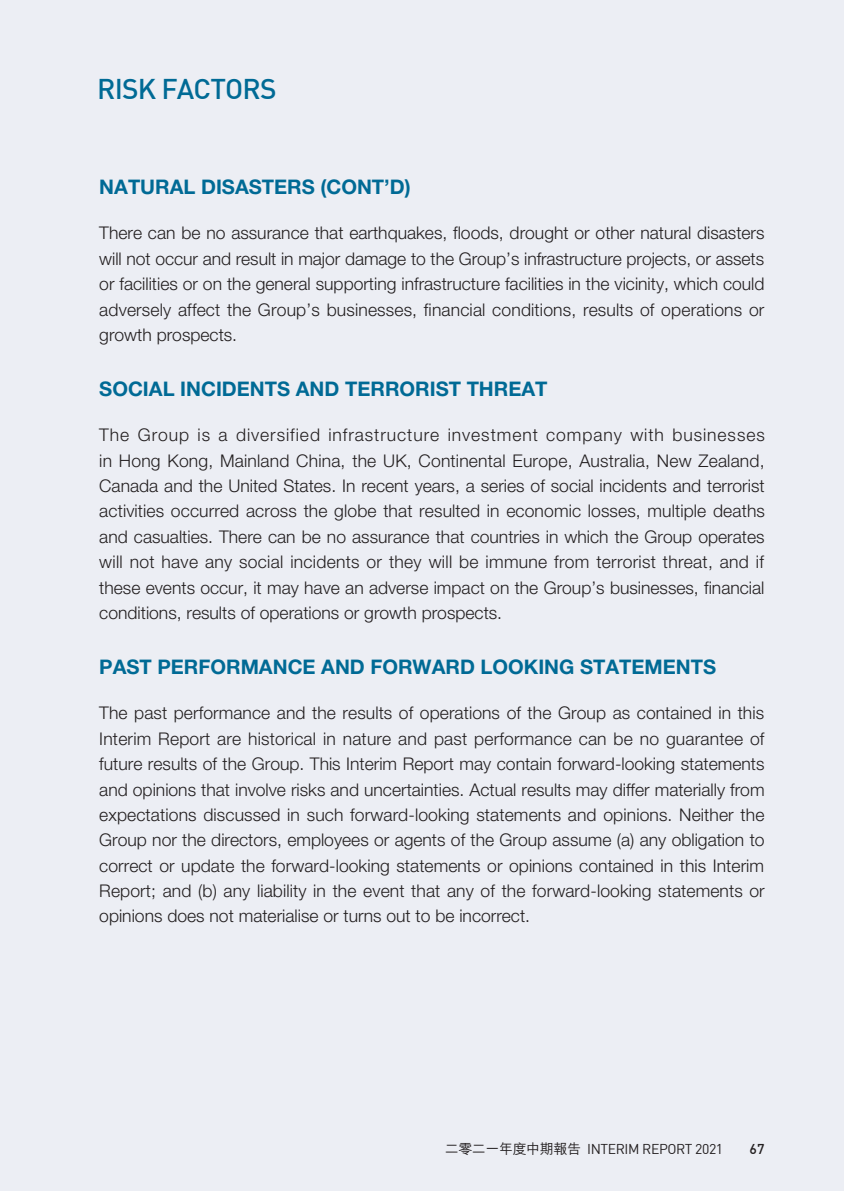
<style>
.page{position:relative;width:844px;height:1191px;background:#fff}
.page>*{position:absolute;margin:0;border:0;box-sizing:border-box;transform-origin:0 0}
.t1{font:500 28px "DIN";letter-spacing:-.03em;color:#006a95}
.t2{font:700 20.12px "Helvetica Neue LT Std";color:#006a95}
.t3{font:300 17.5px/25.4px "Helvetica Neue LT Std";color:#231f20;text-align:justify}
.t4{font:14px "DIN";letter-spacing:-.03em;color:#231f20}
.t5{font:500 14px "DIN";color:#231f20}
.s1{font-family:"M Hei HK";font-weight:500}
</style>
<div class="page">
<div style="left:0;top:0;width:843px;height:1191px;background:#eceef4"></div>
<h1 class="t1" style="left:97px;top:71px;width:181px">RISK FACTORS</h1>
<p class="t2" style="left:99px;top:174px;width:313px">NATURAL DISASTERS (CONT’D)</p>
<p class="t3" style="left:99px;top:220px;width:666px">There can be no assurance that earthquakes, floods, drought or other natural disasters will not occur and result in major damage to the Group’s infrastructure projects, or assets or facilities or on the general supporting infrastructure facilities in the vicinity, which could adversely affect the Group’s businesses, financial conditions, results of operations or growth prospects.</p>
<p class="t2" style="left:99px;top:376px;width:449px">SOCIAL INCIDENTS AND TERRORIST THREAT</p>
<p class="t3" style="left:99px;top:422px;width:667px">The Group is a diversified infrastructure investment company with businesses in Hong Kong, Mainland China, the UK, Continental Europe, Australia, New Zealand, Canada and the United States. In recent years, a series of social incidents and terrorist activities occurred across the globe that resulted in economic losses, multiple deaths and casualties. There can be no assurance that countries in which the Group operates will not have any social incidents or they will be immune from terrorist threat, and if these events occur, it may have an adverse impact on the Group’s businesses, financial conditions, results of operations or growth prospects.</p>
<p class="t2" style="left:99px;top:654px;width:618px">PAST PERFORMANCE AND FORWARD LOOKING STATEMENTS</p>
<p class="t3" style="left:99px;top:700px;width:667px">The past performance and the results of operations of the Group as contained in this Interim Report are historical in nature and past performance can be no guarantee of future results of the Group. This Interim Report may contain forward-looking statements and opinions that involve risks and uncertainties. Actual results may differ materially from expectations discussed in such forward-looking statements and opinions. Neither the Group nor the directors, employees or agents of the Group assume (a) any obligation to correct or update the forward-looking statements or opinions contained in this Interim Report; and (b) any liability in the event that any of the forward-looking statements or opinions does not materialise or turns out to be incorrect.</p>
<p class="t4" style="left:444px;top:1139px;width:280px"><span class="s1">二零二一年度中期報告</span> INTERIM REPORT 2021</p>
<p class="t5" style="left:749px;top:1139px;width:16px">67</p>
</div>
